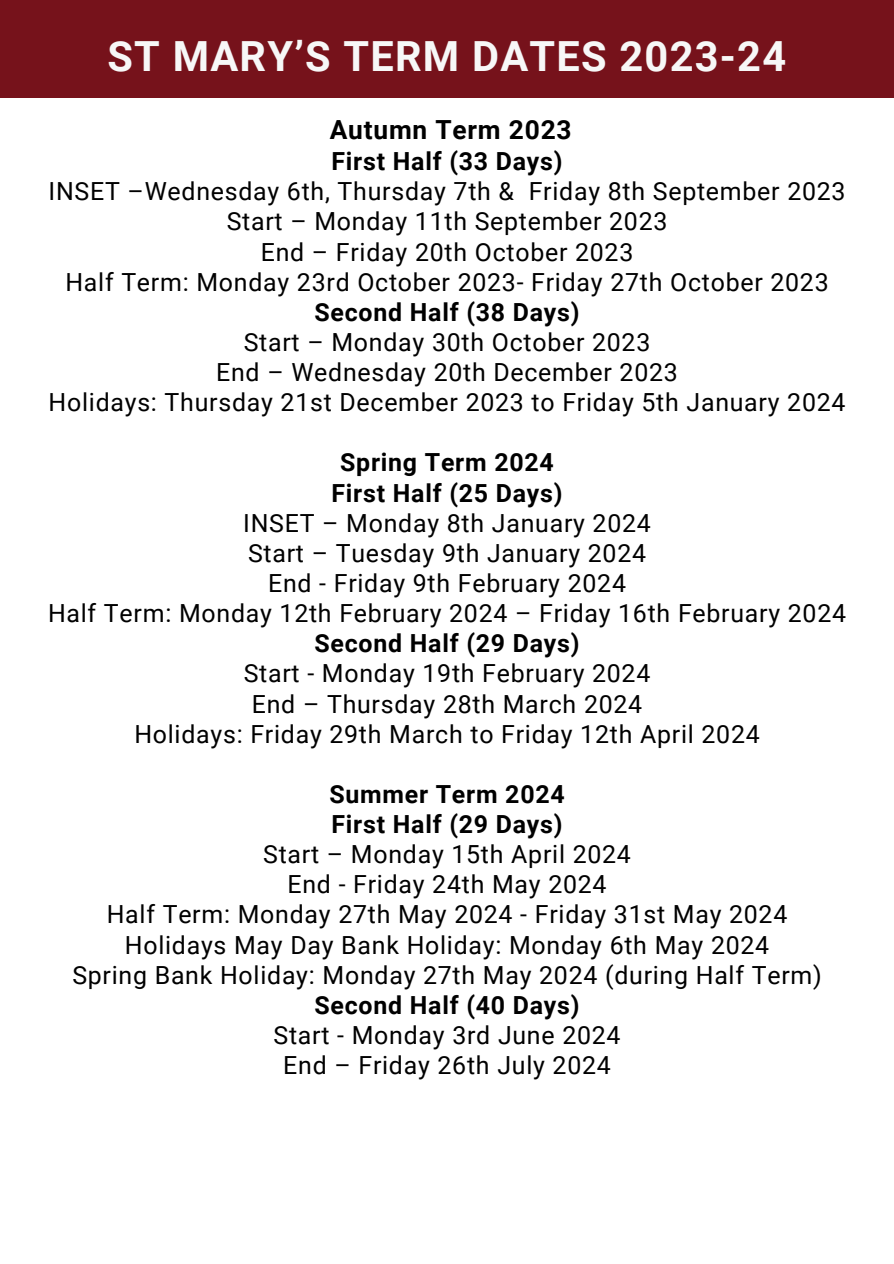
<style>
.page{position:relative;width:894px;height:1264px;background:#fff}
.page>*{position:absolute;margin:0;border:0;box-sizing:border-box;transform-origin:0 0}
.t1{font:700 41.55px "Roboto";letter-spacing:.03em;color:#f7f7f7}
.t2{font:700 26.25px "Roboto";letter-spacing:.03em;color:#000}
.t3{font:24.9px "Roboto";letter-spacing:.03em;color:#000}
.t4{font:700 24.9px "Roboto";letter-spacing:.03em;color:#000}
</style>
<div class="page">
<div style="left:0;top:0;width:893px;height:98px;background:#76121b"></div>
<h1 class="t1" style="left:107px;top:33px;width:680px">ST MARY’S TERM DATES 2023-24</h1>
<p class="t2" style="left:330px;top:115px;width:243px">Autumn Term 2023</p>
<p class="t4" style="left:331px;top:147px;width:232px">First Half (33 Days)</p>
<p class="t3" style="left:49px;top:177px;width:798px">INSET –Wednesday 6th, Thursday 7th &amp; Friday 8th September 2023</p>
<p class="t3" style="left:226px;top:207px;width:442px">Start – Monday 11th September 2023</p>
<p class="t3" style="left:261px;top:237px;width:374px">End – Friday 20th October 2023</p>
<p class="t3" style="left:65px;top:267px;width:764px">Half Term: Monday 23rd October 2023- Friday 27th October 2023</p>
<p class="t4" style="left:314px;top:298px;width:266px">Second Half (38 Days)</p>
<p class="t3" style="left:244px;top:328px;width:408px">Start – Monday 30th October 2023</p>
<p class="t3" style="left:216px;top:358px;width:463px">End – Wednesday 20th December 2023</p>
<p class="t3" style="left:49px;top:388px;width:798px">Holidays: Thursday 21st December 2023 to Friday 5th January 2024</p>
<p class="t4" style="left:340px;top:448px;width:215px">Spring Term 2024</p>
<p class="t4" style="left:331px;top:478px;width:232px">First Half (25 Days)</p>
<p class="t3" style="left:243px;top:508px;width:409px">INSET – Monday 8th January 2024</p>
<p class="t3" style="left:248px;top:539px;width:399px">Start – Tuesday 9th January 2024</p>
<p class="t3" style="left:268px;top:569px;width:359px">End - Friday 9th February 2024</p>
<p class="t3" style="left:48px;top:599px;width:799px">Half Term: Monday 12th February 2024 – Friday 16th February 2024</p>
<p class="t4" style="left:314px;top:629px;width:266px">Second Half (29 Days)</p>
<p class="t3" style="left:244px;top:659px;width:408px">Start - Monday 19th February 2024</p>
<p class="t3" style="left:252px;top:689px;width:392px">End – Thursday 28th March 2024</p>
<p class="t3" style="left:134px;top:719px;width:626px">Holidays: Friday 29th March to Friday 12th April 2024</p>
<p class="t4" style="left:329px;top:779px;width:237px">Summer Term 2024</p>
<p class="t4" style="left:331px;top:810px;width:232px">First Half (29 Days)</p>
<p class="t3" style="left:263px;top:840px;width:369px">Start – Monday 15th April 2024</p>
<p class="t3" style="left:287px;top:870px;width:320px">End - Friday 24th May 2024</p>
<p class="t3" style="left:107px;top:900px;width:682px">Half Term: Monday 27th May 2024 - Friday 31st May 2024</p>
<p class="t3" style="left:125px;top:930px;width:645px">Holidays May Day Bank Holiday: Monday 6th May 2024</p>
<p class="t3" style="left:72px;top:960px;width:750px">Spring Bank Holiday: Monday 27th May 2024 (during Half Term)</p>
<p class="t4" style="left:314px;top:990px;width:266px">Second Half (40 Days)</p>
<p class="t3" style="left:273px;top:1020px;width:348px">Start - Monday 3rd June 2024</p>
<p class="t3" style="left:283px;top:1051px;width:329px">End – Friday 26th July 2024</p>
</div>
